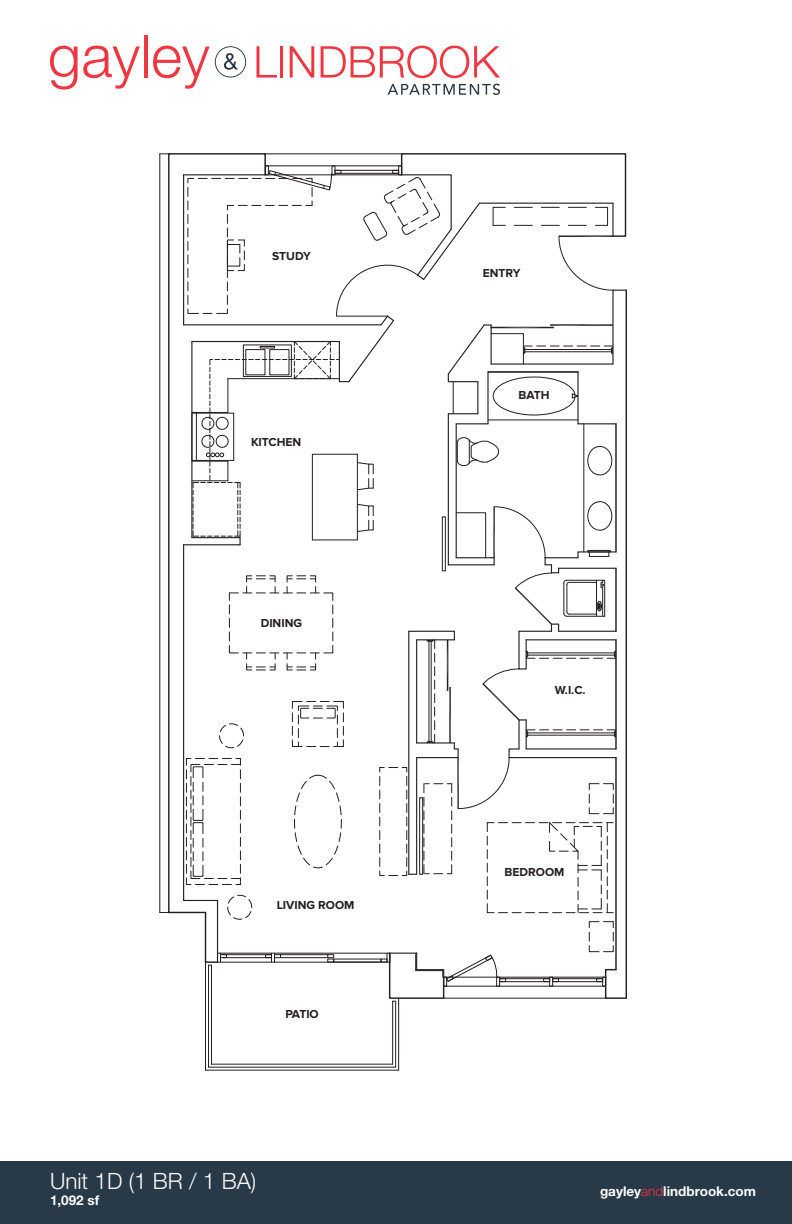
<style>
.page{position:relative;width:792px;height:1224px;background:#fff}
.page>*{position:absolute;margin:0;border:0;box-sizing:border-box;transform-origin:0 0}
.t1{font:300 22.5px "Helvetica Neue LT Std";color:#fff}
.t2{font:700 13.5px "Helvetica Neue LT Std";color:#fff}
.t3{font:700 12px "Proxima Nova";color:#231f20}
.s1{font-weight:300;color:#ef3742}
</style>
<div class="page">
<svg style="left:50px;top:46px;width:90px;height:44px"></svg>
<hr style="left:144px;top:35px;width:3px;height:42px;background:#ef3742">
<svg style="left:153px;top:46px;width:93px;height:43px"></svg>
<svg style="left:257px;top:46px;width:20px;height:32px"></svg>
<hr style="left:280px;top:46px;width:3px;height:32px;background:#ef3742">
<svg style="left:290px;top:46px;width:24px;height:32px"></svg>
<svg style="left:321px;top:46px;width:179px;height:32px"></svg>
<svg style="left:388px;top:84px;width:112px;height:11px"></svg>
<hr style="left:206px;top:1070px;width:193px;height:1px;background:#231f20">
<svg style="left:167px;top:153px;width:15px;height:761px"></svg>
<hr style="left:205px;top:962px;width:1px;height:108px;background:#231f20">
<hr style="left:398px;top:998px;width:1px;height:72px;background:#231f20">
<hr style="left:159px;top:154px;width:1px;height:758px;background:#231f20">
<svg style="left:182px;top:153px;width:445px;height:915px"></svg>
<div style="left:0;top:1161px;width:792px;height:63px;background:#263745"></div>
<div style="left:275px;top:1000px;width:54px;height:27px;background:#fff"></div>
<p class="t3" style="left:272px;top:249px;width:40px">STUDY</p>
<p class="t3" style="left:251px;top:435px;width:52px">KITCHEN</p>
<p class="t3" style="left:261px;top:616px;width:43px">DINING</p>
<p class="t3" style="left:277px;top:898px;width:79px">LIVING ROOM</p>
<p class="t3" style="left:285px;top:1007px;width:35px">PATIO</p>
<h1 class="t1" style="left:50px;top:1167px;width:208px">Unit 1D (1 BR / 1 BA)</h1>
<p class="t2" style="left:50px;top:1192px;width:51px">1,092 sf</p>
<p class="t3" style="left:483px;top:266px;width:39px">ENTRY</p>
<p class="t3" style="left:519px;top:388px;width:33px">BATH</p>
<p class="t3" style="left:555px;top:683px;width:32px">W.I.C.</p>
<p class="t3" style="left:505px;top:865px;width:61px">BEDROOM</p>
<p class="t2" style="left:600px;top:1183px;width:157px">gayley<span class="s1">and</span>lindbrook.com</p>
</div>
